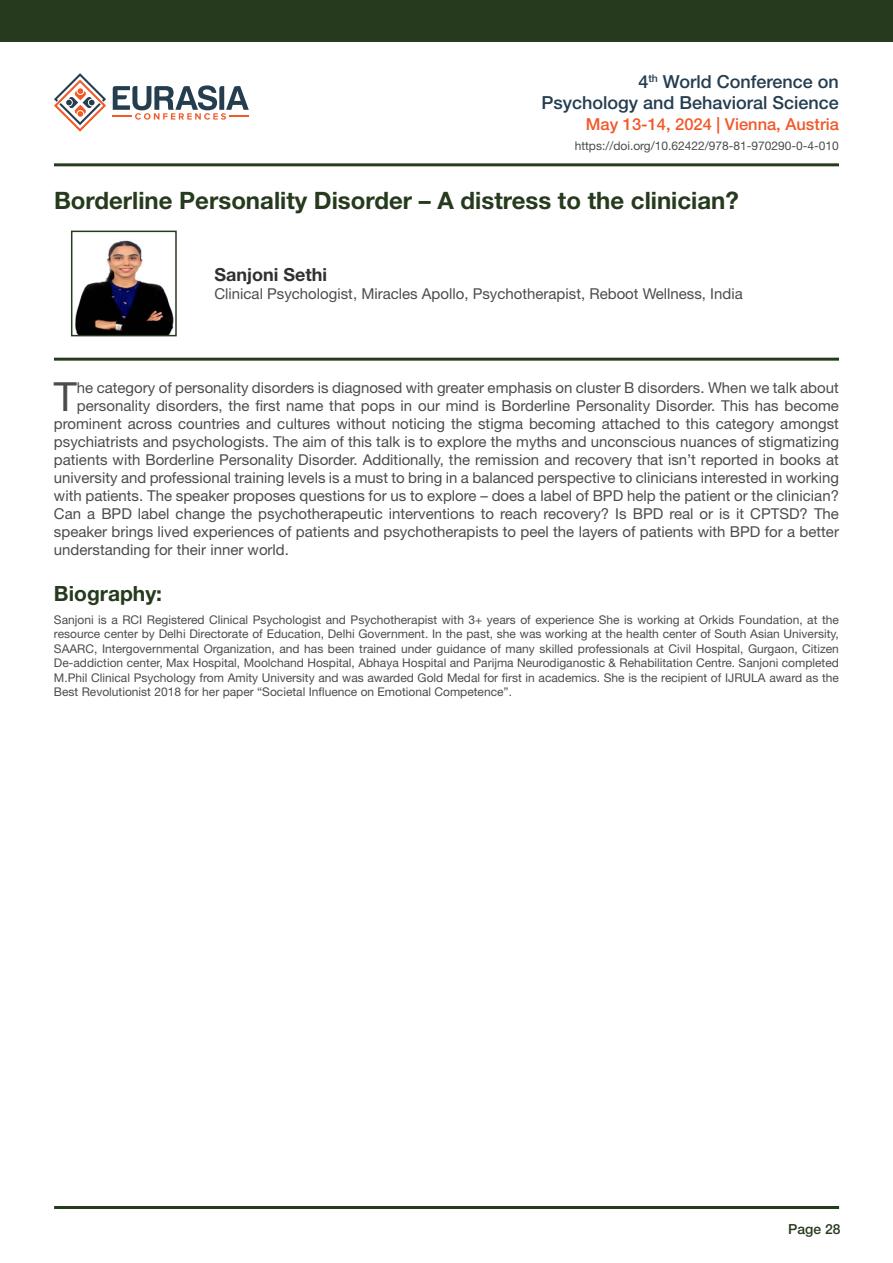
<style>
.page{position:relative;width:893px;height:1263px;background:#fff}
.page>*{position:absolute;margin:0;border:0;box-sizing:border-box;transform-origin:0 0}
.t1{font:40.2px "Helvetica Neue LT Std";color:#4b4c4d}
.t2{font:700 24px "Helvetica Neue LT Std";color:#263a1d}
.t3{font:700 21px "Helvetica Neue LT Std";color:#263a1d}
.t4{font:500 18px/21.6px "Helvetica Neue LT Std";color:#243d50;text-align:right}
.t5{font:700 18px "Helvetica Neue LT Std";color:#312f30}
.t6{font:500 16.5px "Helvetica Neue LT Std";color:#f1592a}
.t7{font:15px "Helvetica Neue LT Std";color:#4b4c4d}
.t8{font:500 13.95px "Helvetica Neue LT Std";color:#263a1d}
.t9{font:12px/14.4px "Helvetica Neue LT Std";color:#4b4c4d;text-align:justify}
</style>
<div class="page">
<div style="left:0;top:0;width:893px;height:41px;background:#263a1d"></div>
<hr style="left:54px;top:1206px;width:785px;height:3px;background:#263a1d">
<hr style="left:54px;top:163px;width:785px;height:3px;background:#263a1d">
<svg style="left:113px;top:85px;width:136px;height:35px"></svg>
<svg style="left:54px;top:73px;width:52px;height:59px"></svg>
<img style="left:75px;top:240px;width:99px;height:93px">
<div style="left:71px;top:231px;width:106px;height:105px;border:2px solid #263a1d"></div>
<hr style="left:54px;top:358px;width:785px;height:3px;background:#263a1d">
<p class="t4" style="left:541px;top:70px;width:299px">4<sup>th</sup> World Conference on<br>Psychology and Behavioral Science</p>
<p class="t6" style="left:586px;top:114px;width:254px">May 13-14, 2024 | Vienna, Austria</p>
<p class="t9" style="left:575px;top:139px;width:266px">https://doi.org/10.62422/978-81-970290-0-4-010</p>
<p class="t2" style="left:54px;top:186px;width:686px">Borderline Personality Disorder – A distress to the clinician?</p>
<p class="t5" style="left:214px;top:263px;width:114px">Sanjoni Sethi</p>
<p class="t7" style="left:214px;top:285px;width:530px">Clinical Psychologist, Miracles Apollo, Psychotherapist, Reboot Wellness, India</p>
<p class="t1" style="left:54px;top:372px;width:25px">T</p>
<p class="t7" style="left:77px;top:378px;width:763px">he category of personality disorders is diagnosed with greater emphasis on cluster B disorders. When we talk about</p>
<p class="t7" style="left:77px;top:396px;width:763px">personality disorders, the first name that pops in our mind is Borderline Personality Disorder. This has become</p>
<p class="t7" style="left:54px;top:414px;width:786px">prominent across countries and cultures without noticing the stigma becoming attached to this category amongst</p>
<p class="t7" style="left:54px;top:432px;width:786px">psychiatrists and psychologists. The aim of this talk is to explore the myths and unconscious nuances of stigmatizing</p>
<p class="t7" style="left:54px;top:450px;width:786px">patients with Borderline Personality Disorder. Additionally, the remission and recovery that isn’t reported in books at</p>
<p class="t7" style="left:54px;top:468px;width:786px">university and professional training levels is a must to bring in a balanced perspective to clinicians interested in working</p>
<p class="t7" style="left:54px;top:486px;width:787px">with patients. The speaker proposes questions for us to explore – does a label of BPD help the patient or the clinician?</p>
<p class="t7" style="left:54px;top:504px;width:786px">Can a BPD label change the psychotherapeutic interventions to reach recovery? Is BPD real or is it CPTSD? The</p>
<p class="t7" style="left:54px;top:522px;width:787px">speaker brings lived experiences of patients and psychotherapists to peel the layers of patients with BPD for a better</p>
<p class="t7" style="left:54px;top:540px;width:237px">understanding for their inner world.</p>
<p class="t3" style="left:54px;top:581px;width:110px">Biography:</p>
<p class="t9" style="left:54px;top:612px;width:786px">Sanjoni is a RCI Registered Clinical Psychologist and Psychotherapist with 3+ years of experience She is working at Orkids Foundation, at the resource center by Delhi Directorate of Education, Delhi Government. In the past, she was working at the health center of South Asian University, SAARC, Intergovernmental Organization, and has been trained under guidance of many skilled professionals at Civil Hospital, Gurgaon, Citizen De-addiction center, Max Hospital, Moolchand Hospital, Abhaya Hospital and Parijma Neurodiganostic &amp; Rehabilitation Centre. Sanjoni completed M.Phil Clinical Psychology from Amity University and was awarded Gold Medal for first in academics. She is the recipient of IJRULA award as the Best Revolutionist 2018 for her paper “Societal Influence on Emotional Competence”.</p>
<p class="t8" style="left:788px;top:1221px;width:54px">Page 28</p>
</div>
